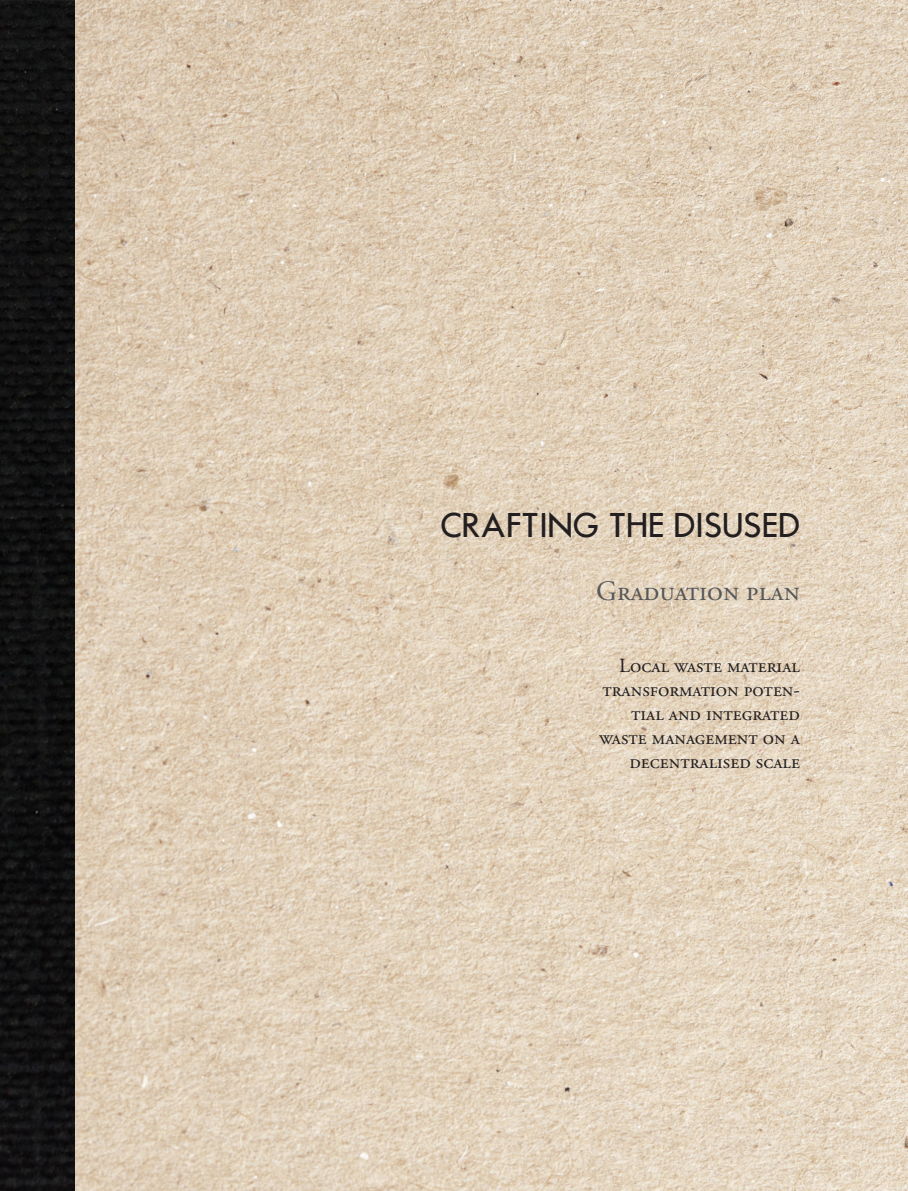
<style>
.page{position:relative;width:908px;height:1191px;background:#fff}
.page>*{position:absolute;margin:0;border:0;box-sizing:border-box;transform-origin:0 0}
.Chapter_Title{font:32px "Futura ICG";color:#231f20}
.Chapter_Part{font:28px "Adobe Garamond Pro";color:#57585a}
.Text{font:20px/24px "Adobe Garamond Pro";color:#231f20;text-align:right}
</style>
<div class="page">
<img style="left:75px;top:0;width:832px;height:1191px">
<img style="left:0;top:0;width:75px;height:1191px">
<p class="Chapter_Title" style="left:440px;top:504px;width:361px">CRAFTING THE DISUSED</p>
<p class="Chapter_Part" style="left:596px;top:574px;width:205px">Graduation plan</p>
<p class="Text" style="left:598px;top:654px;width:202px">Local waste material transformation poten&shy;tial and integrated waste management on a decentralised scale</p>
</div>
